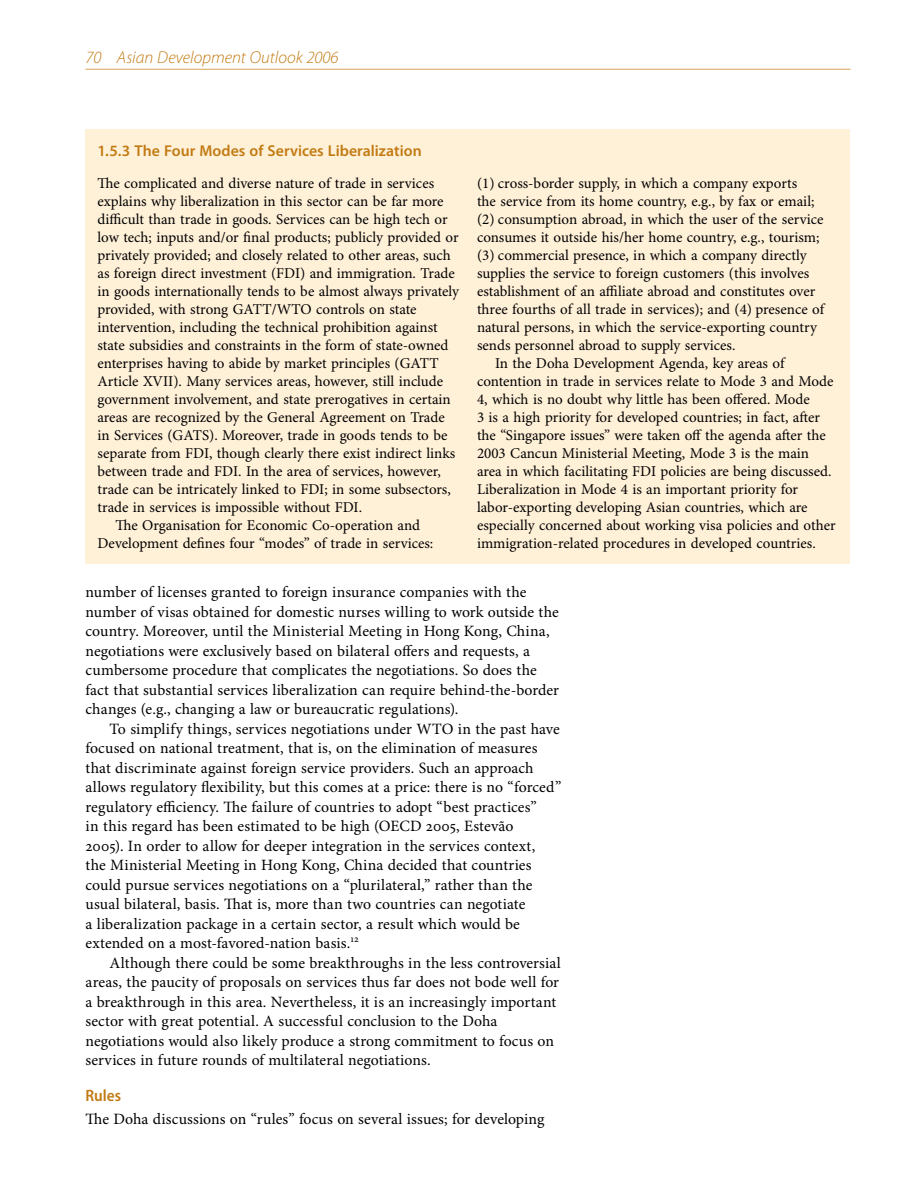
<style>
.page{position:relative;width:918px;height:1188px;background:#fff}
.page>*{position:absolute;margin:0;border:0;box-sizing:border-box;transform-origin:0 0}
.t1{font:italic 300 17.25px "Myriad Pro";color:#c27b13}
.t2{font:600 semi-condensed 16.5px "Myriad Pro";color:#c27b13}
.t3{font:15.75px/19.5px "Minion Pro";letter-spacing:.005em;color:#000}
.t4{font:600 15.75px "Myriad Pro";letter-spacing:.005em;color:#c27b13}
.t5{font:15px "Minion Pro";color:#000}
</style>
<div class="page">
<hr style="left:86px;top:69px;width:764px;height:1px;background:#d4a35a">
<div style="left:86px;top:161px;width:764px;height:403px;background:#fff0d8"></div>
<div style="left:86px;top:129px;width:764px;height:39px;background:#fff0d8"></div>
<p class="t1" style="left:86px;top:48px;width:255px">70 Asian Development Outlook 2006</p>
<p class="t4" style="left:98px;top:142px;width:326px">1.5.3 The Four Modes of Services Liberalization</p>
<p class="t5" style="left:98px;top:174px;width:338px">The complicated and diverse nature of trade in services</p>
<p class="t5" style="left:98px;top:192px;width:348px">explains why liberalization in this sector can be far more</p>
<p class="t5" style="left:98px;top:210px;width:352px">difficult than trade in goods. Services can be high tech or</p>
<p class="t5" style="left:98px;top:228px;width:363px">low tech; inputs and/or final products; publicly provided or</p>
<p class="t5" style="left:98px;top:246px;width:355px">privately provided; and closely related to other areas, such</p>
<p class="t5" style="left:98px;top:264px;width:359px">as foreign direct investment (FDI) and immigration. Trade</p>
<p class="t5" style="left:98px;top:282px;width:363px">in goods internationally tends to be almost always privately</p>
<p class="t5" style="left:98px;top:300px;width:321px">provided, with strong GATT/WTO controls on state</p>
<p class="t5" style="left:98px;top:318px;width:342px">intervention, including the technical prohibition against</p>
<p class="t5" style="left:98px;top:336px;width:353px">state subsidies and constraints in the form of state-owned</p>
<p class="t5" style="left:98px;top:354px;width:343px">enterprises having to abide by market principles (GATT</p>
<p class="t5" style="left:98px;top:372px;width:347px">Article XVII). Many services areas, however, still include</p>
<p class="t5" style="left:98px;top:390px;width:355px">government involvement, and state prerogatives in certain</p>
<p class="t5" style="left:98px;top:408px;width:349px">areas are recognized by the General Agreement on Trade</p>
<p class="t5" style="left:98px;top:426px;width:351px">in Services (GATS). Moreover, trade in goods tends to be</p>
<p class="t5" style="left:98px;top:444px;width:359px">separate from FDI, though clearly there exist indirect links</p>
<p class="t5" style="left:98px;top:462px;width:345px">between trade and FDI. In the area of services, however,</p>
<p class="t5" style="left:98px;top:480px;width:355px">trade can be intricately linked to FDI; in some subsectors,</p>
<p class="t5" style="left:98px;top:498px;width:266px">trade in services is impossible without FDI.</p>
<p class="t5" style="left:116px;top:516px;width:306px">The Organisation for Economic Co-operation and</p>
<p class="t5" style="left:98px;top:534px;width:337px">Development defines four “modes” of trade in services:</p>
<p class="t5" style="left:477px;top:174px;width:322px">(1) cross-border supply, in which a company exports</p>
<p class="t5" style="left:477px;top:192px;width:339px">the service from its home country, e.g., by fax or email;</p>
<p class="t5" style="left:477px;top:210px;width:348px">(2) consumption abroad, in which the user of the service</p>
<p class="t5" style="left:477px;top:228px;width:344px">consumes it outside his/her home country, e.g., tourism;</p>
<p class="t5" style="left:477px;top:246px;width:331px">(3) commercial presence, in which a company directly</p>
<p class="t5" style="left:477px;top:264px;width:334px">supplies the service to foreign customers (this involves</p>
<p class="t5" style="left:477px;top:282px;width:340px">establishment of an affiliate abroad and constitutes over</p>
<p class="t5" style="left:477px;top:300px;width:349px">three fourths of all trade in services); and (4) presence of</p>
<p class="t5" style="left:477px;top:318px;width:341px">natural persons, in which the service-exporting country</p>
<p class="t5" style="left:477px;top:336px;width:260px">sends personnel abroad to supply services.</p>
<p class="t5" style="left:495px;top:354px;width:291px">In the Doha Development Agenda, key areas of</p>
<p class="t5" style="left:477px;top:372px;width:358px">contention in trade in services relate to Mode 3 and Mode</p>
<p class="t5" style="left:477px;top:390px;width:334px">4, which is no doubt why little has been offered. Mode</p>
<p class="t5" style="left:477px;top:408px;width:345px">3 is a high priority for developed countries; in fact, after</p>
<p class="t5" style="left:477px;top:426px;width:350px">the “Singapore issues” were taken off the agenda after the</p>
<p class="t5" style="left:477px;top:444px;width:334px">2003 Cancun Ministerial Meeting, Mode 3 is the main</p>
<p class="t5" style="left:477px;top:462px;width:356px">area in which facilitating FDI policies are being discussed.</p>
<p class="t5" style="left:477px;top:480px;width:323px">Liberalization in Mode 4 is an important priority for</p>
<p class="t5" style="left:477px;top:498px;width:332px">labor-exporting developing Asian countries, which are</p>
<p class="t5" style="left:477px;top:516px;width:360px">especially concerned about working visa policies and other</p>
<p class="t5" style="left:477px;top:534px;width:340px">immigration-related procedures in developed countries.</p>
<p class="t3" style="left:86px;top:583px;width:475px">number of licenses granted to foreign insurance companies with the number of visas obtained for domestic nurses willing to work outside the country. Moreover, until the Ministerial Meeting in Hong Kong, China, negotiations were exclusively based on bilateral offers and requests, a cumbersome procedure that complicates the negotiations. So does the fact that substantial services liberalization can require behind-the-border changes (e.g., changing a law or bureaucratic regulations).</p>
<p class="t3" style="left:86px;top:719px;width:477px;text-indent:24px">To simplify things, services negotiations under WTO in the past have focused on national treatment, that is, on the elimination of measures that discriminate against foreign service providers. Such an approach allows regulatory flexibility, but this comes at a price: there is no “forced” regulatory efficiency. The failure of countries to adopt “best practices”<br>in this regard has been estimated to be high (OECD 2005, Estevão<br>2005). In order to allow for deeper integration in the services context,<br>the Ministerial Meeting in Hong Kong, China decided that countries could pursue services negotiations on a “plurilateral,” rather than the usual bilateral, basis. That is, more than two countries can negotiate<br>a liberalization package in a certain sector, a result which would be extended on a most-favored-nation basis.<sup>12</sup></p>
<p class="t3" style="left:86px;top:953px;width:477px;text-indent:24px">Although there could be some breakthroughs in the less controversial areas, the paucity of proposals on services thus far does not bode well for a breakthrough in this area. Nevertheless, it is an increasingly important sector with great potential. A successful conclusion to the Doha negotiations would also likely produce a strong commitment to focus on services in future rounds of multilateral negotiations.</p>
<p class="t2" style="left:86px;top:1086px;width:37px">Rules</p>
<p class="t3" style="left:86px;top:1109px;width:461px">The Doha discussions on “rules” focus on several issues; for developing</p>
</div>
